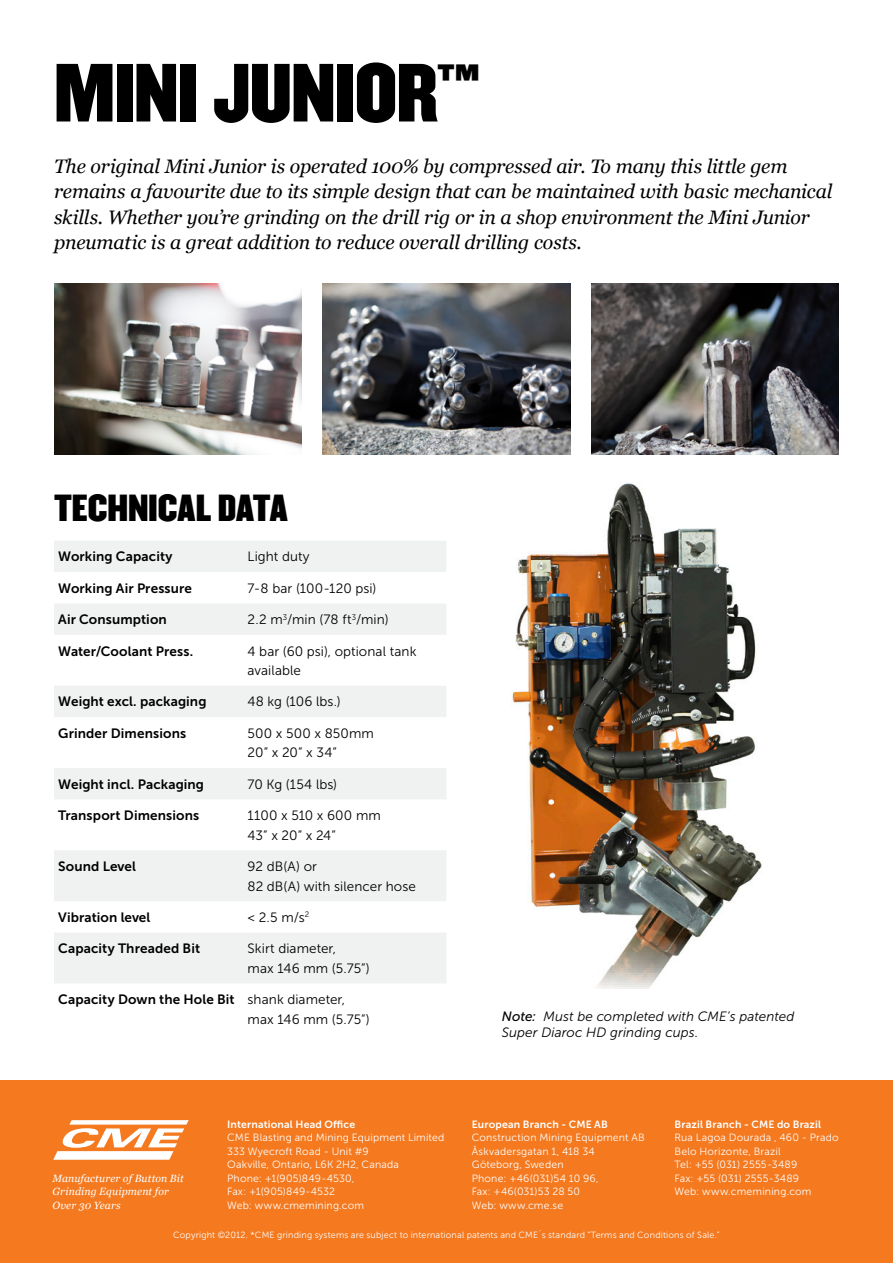
<style>
.page{position:relative;width:893px;height:1263px;background:#fff}
.page>*{position:absolute;margin:0;border:0;box-sizing:border-box;transform-origin:0 0}
.t1{font:72px "Champion HTF Middleweight";letter-spacing:-.015em;color:#000}
.t2{font:33px "Champion HTF Middleweight";letter-spacing:-.005em;color:#000}
.t3{font:italic 19.5px/25.5px "Georgia";letter-spacing:-.01em;color:#000}
.t4{font:13.5px/19.5px "Museo Sans 300";letter-spacing:.005em;color:#000}
.t5{font:13.5px "Museo Sans 700";letter-spacing:.01em;color:#000}
.t6{font:italic 13.5px/16.2px "Museo Sans 300";letter-spacing:.005em;color:#000}
.t7{font:10.5px "Museo Sans 300";letter-spacing:.015em;color:#fff}
.t8{font:10.5px "Museo Sans 700";letter-spacing:.015em;color:#fff}
.t9{font:italic 10.5px/13.5px "Georgia";letter-spacing:.01em;color:#fff}
.t10{font:9px "Museo Sans 300";letter-spacing:.02em;color:#fff}
.s1{font-family:"Museo Sans 500"}
</style>
<div class="page">
<div style="left:0;top:1080px;width:893px;height:183px;background:#f4791f"></div>
<svg style="left:53px;top:1120px;width:136px;height:40px"></svg>
<svg style="left:54px;top:541px;width:392px;height:442px;fill:#f0f1f1"></svg>
<img style="left:512px;top:483px;width:250px;height:506px">
<img style="left:323px;top:283px;width:247px;height:171px">
<img style="left:54px;top:283px;width:247px;height:171px">
<img style="left:591px;top:283px;width:248px;height:171px">
<p class="t1" style="left:54px;top:44px;width:427px">MINI JUNIOR<sup>™</sup></p>
<p class="t3" style="left:54px;top:153px;width:780px">The original Mini Junior is operated 100% by compressed air. To many this little gem remains a favourite due to its simple design that can be maintained with basic mechanical skills. Whether you’re grinding on the drill rig or in a shop environment the Mini Junior pneumatic is a great addition to reduce overall drilling costs.</p>
<p class="t2" style="left:54px;top:485px;width:235px">TECHNICAL DATA</p>
<p class="t5" style="left:58px;top:549px;width:116px">Working Capacity</p>
<p class="t4" style="left:248px;top:547px;width:64px">Light duty</p>
<p class="t5" style="left:58px;top:581px;width:135px">Working Air Pressure</p>
<p class="t4" style="left:248px;top:578px;width:130px">7-8 bar (100-120 psi)</p>
<p class="t5" style="left:58px;top:612px;width:110px">Air Consumption</p>
<p class="t4" style="left:248px;top:610px;width:142px">2.2 m<sup>3</sup>/min (78 ft<sup>3</sup>/min)</p>
<p class="t5" style="left:58px;top:643px;width:136px">Water/Coolant Press.</p>
<p class="t4" style="left:248px;top:641px;width:170px">4 bar (60 psi), optional tank available</p>
<p class="t5" style="left:58px;top:694px;width:150px">Weight excl. packaging</p>
<p class="t4" style="left:248px;top:692px;width:95px">48 kg (106 lbs.)</p>
<p class="t5" style="left:58px;top:726px;width:129px">Grinder Dimensions</p>
<p class="t4" style="left:248px;top:723px;width:128px">500 x 500 x 850mm<br>20” x 20” x 34”</p>
<p class="t5" style="left:58px;top:776px;width:147px">Weight incl. Packaging</p>
<p class="t4" style="left:248px;top:774px;width:91px">70 Kg (154 lbs)</p>
<p class="t5" style="left:58px;top:808px;width:143px">Transport Dimensions</p>
<p class="t4" style="left:248px;top:806px;width:135px">1100 x 510 x 600 mm<br>43” x 20” x 24”</p>
<p class="t5" style="left:58px;top:859px;width:79px">Sound Level</p>
<p class="t4" style="left:248px;top:857px;width:71px">92 dB(A) or</p>
<p class="t4" style="left:248px;top:876px;width:170px">82 dB(A) with silencer hose</p>
<p class="t5" style="left:58px;top:910px;width:94px">Vibration level</p>
<p class="t4" style="left:248px;top:908px;width:63px">&lt; 2.5 m/s<sup>2</sup></p>
<p class="t5" style="left:58px;top:941px;width:143px">Capacity Threaded Bit</p>
<p class="t4" style="left:248px;top:939px;width:90px">Skirt diameter,</p>
<p class="t4" style="left:248px;top:958px;width:124px">max 146 mm (5.75”)</p>
<p class="t5" style="left:58px;top:992px;width:178px">Capacity Down the Hole Bit</p>
<p class="t4" style="left:248px;top:990px;width:99px">shank diameter,</p>
<p class="t4" style="left:248px;top:1009px;width:124px">max 146 mm (5.75”)</p>
<p class="t6" style="left:502px;top:1008px;width:294px"><span class="s1">Note:</span> Must be completed with CME’s patented<br>Super Diaroc HD grinding cups.</p>
<p class="t8" style="left:227px;top:1118px;width:130px">International Head Office</p>
<p class="t7" style="left:227px;top:1132px;width:219px">CME Blasting and Mining Equipment Limited</p>
<p class="t7" style="left:227px;top:1145px;width:143px">333 Wyecroft Road - Unit #9</p>
<p class="t7" style="left:227px;top:1159px;width:173px">Oakville, Ontario, L6K 2H2, Canada</p>
<p class="t7" style="left:227px;top:1172px;width:129px">Phone: +1(905)849-4530,</p>
<p class="t7" style="left:227px;top:1186px;width:109px">Fax: +1(905)849-4532</p>
<p class="t7" style="left:227px;top:1199px;width:138px">Web: www.cmemining.com</p>
<p class="t10" style="left:173px;top:1230px;width:548px">Copyright ©2012. *CME grinding systems are subject to international patents and CME´s standard “Terms and Conditions of Sale.”</p>
<p class="t8" style="left:472px;top:1118px;width:138px">European Branch - CME AB</p>
<p class="t7" style="left:472px;top:1132px;width:175px">Construction Mining Equipment AB</p>
<p class="t7" style="left:472px;top:1145px;width:125px">Åskvadersgatan 1, 418 34</p>
<p class="t7" style="left:472px;top:1159px;width:93px">Göteborg, Sweden</p>
<p class="t7" style="left:472px;top:1172px;width:128px">Phone: +46(031)54 10 96,</p>
<p class="t7" style="left:472px;top:1186px;width:110px">Fax: +46(031)53 28 50</p>
<p class="t7" style="left:472px;top:1199px;width:93px">Web: www.cme.se</p>
<p class="t8" style="left:675px;top:1118px;width:148px">Brazil Branch - CME do Brazil</p>
<p class="t7" style="left:675px;top:1132px;width:166px">Rua Lagoa Dourada , 460 - Prado</p>
<p class="t7" style="left:675px;top:1145px;width:108px">Belo Horizonte, Brazil</p>
<p class="t7" style="left:675px;top:1159px;width:124px">Tel: +55 (031) 2555-3489</p>
<p class="t7" style="left:675px;top:1172px;width:126px">Fax: +55 (031) 2555-3489</p>
<p class="t7" style="left:675px;top:1186px;width:138px">Web: www.cmemining.com</p>
<p class="t9" style="left:52px;top:1171px;width:133px">Manufacturer of Button Bit<br>Grinding Equipment for<br>Over 30 Years</p>
</div>
